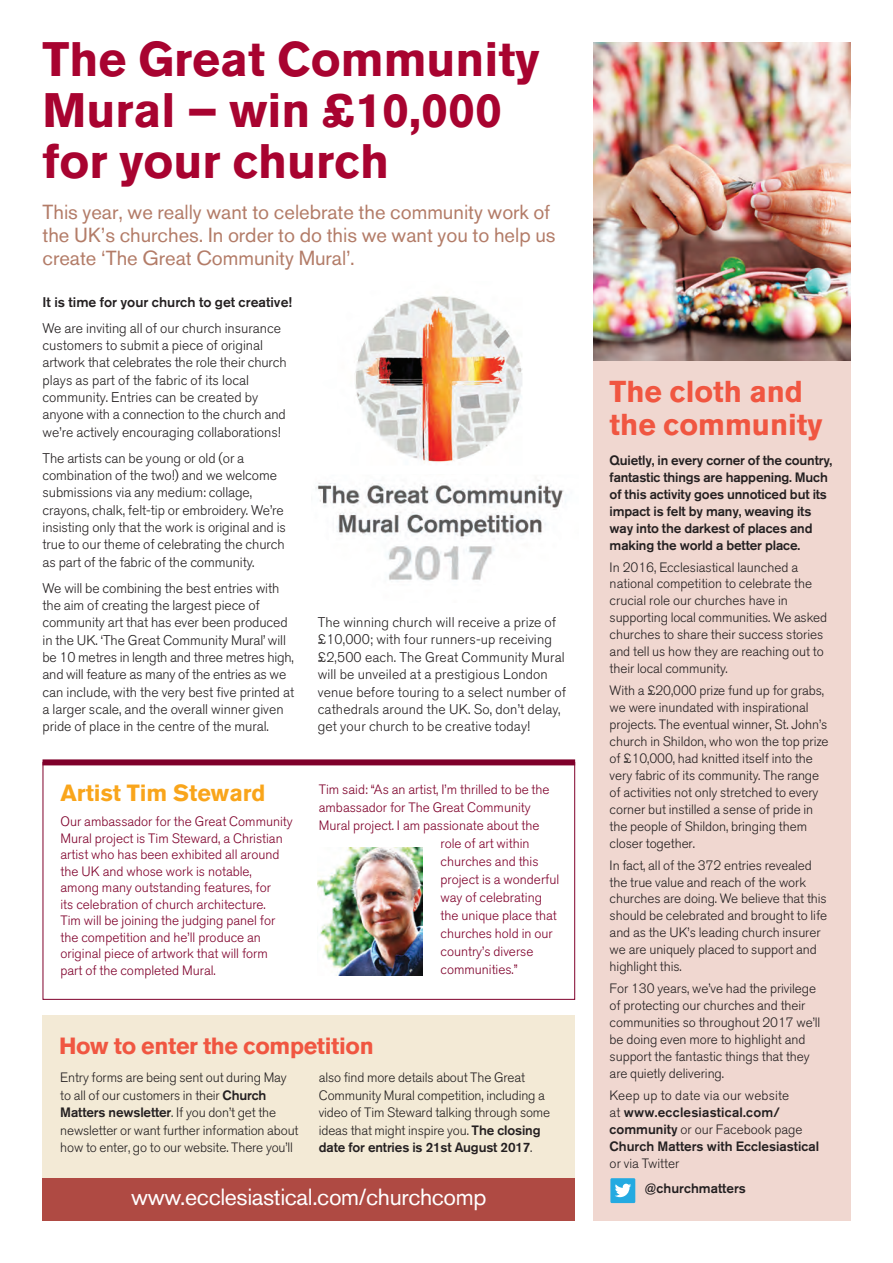
<style>
.page{position:relative;width:893px;height:1263px;background:#fff}
.page>*{position:absolute;margin:0;border:0;box-sizing:border-box;transform-origin:0 0}
.t1{font:700 48px/51px "Akzidenz Grotesk BQ";color:#a80330}
.t2{font:700 30px/33px "Akzidenz Grotesk BQ";color:#f05641}
.t3{font:23.25px "Akzidenz Grotesk BQ";letter-spacing:-.015em;color:#fff}
.t4{font:700 23.25px "Akzidenz Grotesk BQ";letter-spacing:-.015em;color:#f05641}
.t5{font:700 23.25px "Akzidenz Grotesk BQ";color:#f9a51b}
.t6{font:20.25px/23.2px "Akzidenz Grotesk BQ";color:#b37c68}
.t7{font:300 13.95px/17.4px "Akzidenz Grotesk BQ";letter-spacing:-.005em;color:#231f20}
.t8{font:500 13.95px "Akzidenz Grotesk BQ";color:#231f20}
.t9{font:300 13.5px/17px "Akzidenz Grotesk BQ";letter-spacing:-.005em;color:#231f20}
.t10{font:300 13.5px/16.5px "Akzidenz Grotesk BQ";color:#7f002b}
.t11{font:500 13.5px/17px "Akzidenz Grotesk BQ";letter-spacing:-.01em;color:#231f20}
.s1{font-weight:500}
.s2{font-weight:300}
</style>
<div class="page">
<img style="left:593px;top:43px;width:257px;height:318px">
<div style="left:593px;top:361px;width:257px;height:859px;background:#f0d7d0"></div>
<div style="left:43px;top:759px;width:532px;height:6px;background:#7f002b"></div>
<div style="left:43px;top:1015px;width:532px;height:163px;background:#f3ead6"></div>
<div style="left:43px;top:1178px;width:532px;height:42px;background:#af4a43"></div>
<img style="left:318px;top:848px;width:105px;height:127px">
<img style="left:315px;top:480px;width:251px;height:101px">
<img style="left:355px;top:296px;width:167px;height:167px">
<div style="left:610px;top:1178px;width:25px;height:25px;background:#24aae1"></div>
<svg style="left:615px;top:1184px;width:16px;height:13px"></svg>
<h1 class="t1" style="left:43px;top:38px;width:499px">The Great Community<br>Mural – win £10,000 for your church</h1>
<h3 class="t6" style="left:43px;top:202px;width:514px">This year, we really want to celebrate the community work of the UK’s churches. In order to do this we want you to help us create ‘The Great Community Mural’.</h3>
<p class="t8" style="left:43px;top:297px;width:251px">It is time for your church to get creative!</p>
<p class="t7" style="left:43px;top:321px;width:246px">We are inviting all of our church insurance customers to submit a piece of original artwork that celebrates the role their church plays as part of the fabric of its local community. Entries can be created by anyone with a connection to the church and we’re actively encouraging collaborations!</p>
<p class="t7" style="left:43px;top:451px;width:245px">The artists can be young or old (or a combination of the two!) and we welcome submissions via any medium: collage, crayons, chalk, felt-tip or embroidery. We’re insisting only that the work is original and is true to our theme of celebrating the church as part of the fabric of the community.</p>
<p class="t7" style="left:43px;top:581px;width:253px">We will be combining the best entries with the aim of creating the largest piece of community art that has ever been produced in the UK. ‘The Great Community Mural’ will be 10 metres in length and three metres high, and will feature as many of the entries as we can include, with the very best five printed at a larger scale, and the overall winner given pride of place in the centre of the mural.</p>
<h3 class="t5" style="left:61px;top:785px;width:207px">Artist Tim Steward</h3>
<p class="t10" style="left:61px;top:815px;width:234px">Our ambassador for the Great Community Mural project is Tim Steward, a Christian artist who has been exhibited all around the UK and whose work is notable, among many outstanding features, for<br>its celebration of church architecture.<br>Tim will be joining the judging panel for the competition and he’ll produce an original piece of artwork that will form part of the completed Mural.</p>
<p class="t7" style="left:318px;top:615px;width:250px">The winning church will receive a prize of £10,000; with four runners-up receiving £2,500 each. The Great Community Mural will be unveiled at a prestigious London venue before touring to a select number of cathedrals around the UK. So, don’t delay, get your church to be creative today!</p>
<p class="t10" style="left:319px;top:783px;width:232px">Tim said: “As an artist, I’m thrilled to be the</p>
<p class="t10" style="left:319px;top:801px;width:213px">ambassador for The Great Community</p>
<p class="t10" style="left:319px;top:819px;width:222px">Mural project. I am passionate about the</p>
<p class="t10" style="left:441px;top:837px;width:90px">role of art within</p>
<p class="t10" style="left:441px;top:855px;width:100px">churches and this</p>
<p class="t10" style="left:441px;top:873px;width:120px">project is a wonderful</p>
<p class="t10" style="left:441px;top:891px;width:103px">way of celebrating</p>
<p class="t10" style="left:441px;top:909px;width:118px">the unique place that</p>
<p class="t10" style="left:441px;top:927px;width:114px">churches hold in our</p>
<p class="t10" style="left:441px;top:945px;width:94px">country’s diverse</p>
<p class="t10" style="left:441px;top:963px;width:79px">communities.”</p>
<h3 class="t4" style="left:59px;top:1037px;width:316px">How to enter the competition</h3>
<p class="t9" style="left:60px;top:1070px;width:240px;line-height:17.5px">Entry forms are being sent out during May to all of our customers in their <span class="s1">Church Matters newsletter</span>. If you don’t get the newsletter or want further information about how to enter, go to our website. There you’ll</p>
<p class="t9" style="left:319px;top:1070px;width:233px;line-height:17.5px">also find more details about The Great Community Mural competition, including a video of Tim Steward talking through some ideas that might inspire you. <span class="s1">The closing date for entries is 21st August 2017</span>.</p>
<h3 class="t3" style="left:131px;top:1188px;width:357px">www.ecclesiastical.com/churchcomp</h3>
<h2 class="t2" style="left:610px;top:378px;width:214px">The cloth and the community</h2>
<p class="t11" style="left:610px;top:453px;width:224px">Quietly, in every corner of the country, fantastic things are happening. Much of this activity goes unnoticed but its impact is felt by many, weaving its way into the darkest of places and making the world a better place.</p>
<p class="t9" style="left:610px;top:560px;width:219px">In 2016, Ecclesiastical launched a national competition to celebrate the crucial role our churches have in supporting local communities. We asked churches to share their success stories and tell us how they are reaching out to their local community.</p>
<p class="t9" style="left:610px;top:683px;width:220px">With a £20,000 prize fund up for grabs, we were inundated with inspirational projects. The eventual winner, St. John’s church in Shildon, who won the top prize of £10,000, had knitted itself into the very fabric of its community. The range of activities not only stretched to every corner but instilled a sense of pride in the people of Shildon, bringing them closer together.</p>
<p class="t9" style="left:610px;top:858px;width:219px">In fact, all of the 372 entries revealed the true value and reach of the work churches are doing. We believe that this should be celebrated and brought to life and as the UK’s leading church insurer we are uniquely placed to support and highlight this.</p>
<p class="t9" style="left:610px;top:981px;width:212px">For 130 years, we’ve had the privilege of protecting our churches and their communities so throughout 2017 we’ll be doing even more to highlight and support the fantastic things that they are quietly delivering.</p>
<p class="t11" style="left:610px;top:1088px;width:211px"><span class="s2">Keep up to date via our website<br>at</span> www.ecclesiastical.com/ community <span class="s2">or our Facebook page<br></span>Church Matters with Ecclesiastical</p>
<p class="t9" style="left:610px;top:1156px;width:71px">or via Twitter</p>
<p class="t11" style="left:644px;top:1181px;width:103px">@churchmatters</p>
</div>
